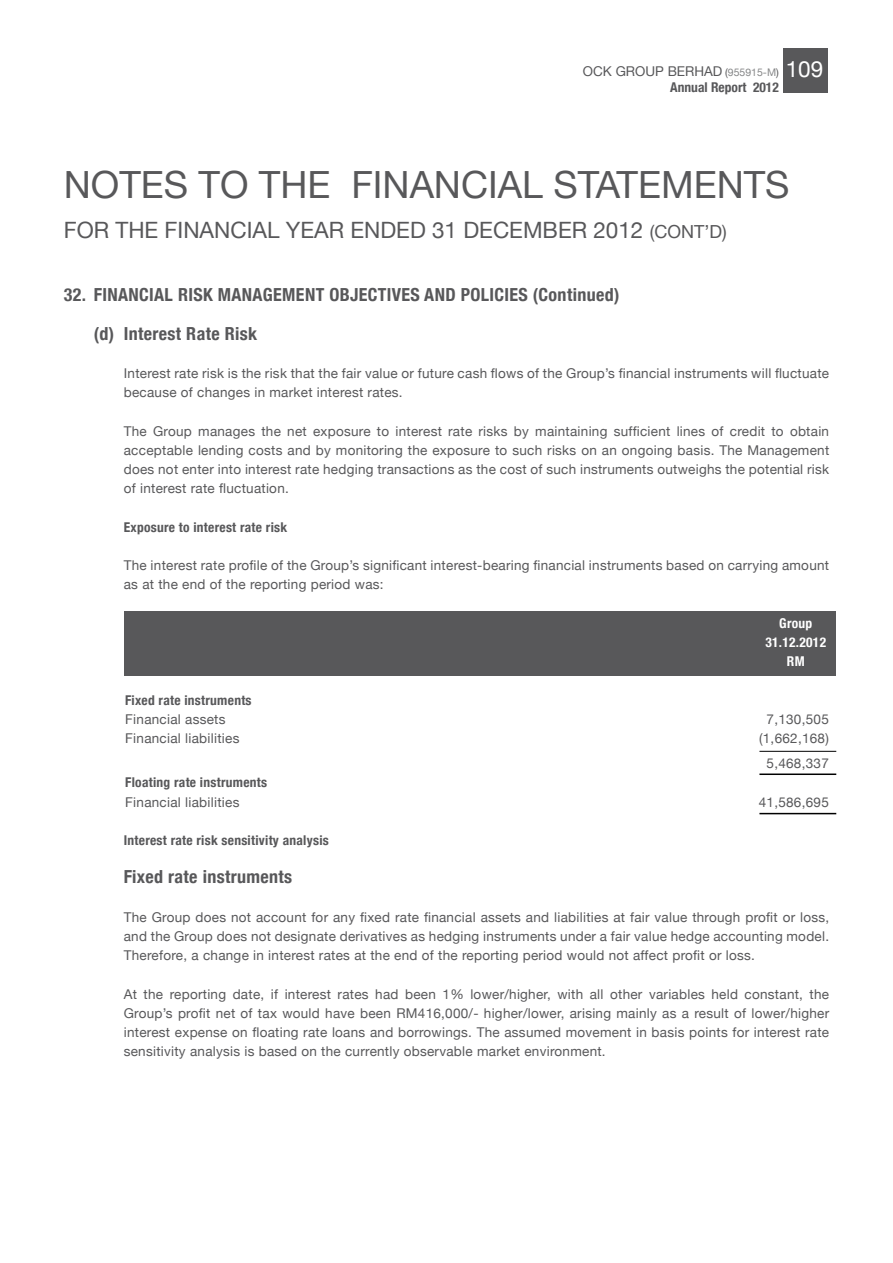
<style>
.page{position:relative;width:893px;height:1263px;background:#fff}
.page>*{position:absolute;margin:0;border:0;box-sizing:border-box;transform-origin:0 0}
.t1{font:37.5px "Helvetica Neue";color:#58585a}
.t2{font:22.5px "Helvetica Neue";color:#58585a}
.t3{font:700 condensed 18px/38.4px "Helvetica Neue";letter-spacing:.02em;color:#58585a}
.t4{font:18px "Helvetica Neue";color:#58585a}
.t5{font:13.5px/19.2px "Helvetica Neue";letter-spacing:.02em;color:#58585a;text-align:justify}
.t6{font:700 condensed 13.5px "Helvetica Neue";letter-spacing:.02em;color:#58585a}
.t7{font:700 condensed 13.5px/16.2px "Helvetica Neue";color:#58585a}
.t8{font:700 condensed 13.5px/19.2px "Helvetica Neue";letter-spacing:.02em;color:#fff;text-align:center}
.s1{font-weight:400;font-stretch:normal}
.s2{font-weight:400;font-stretch:normal;font-size:10.5px}
.s3{font-weight:400;font-stretch:normal;font-size:10.5px;color:#878889}
.s4{font-weight:400;font-stretch:normal;font-size:22.5px;color:#fff}
.s5{font-size:18px}
</style>
<div class="page">
<div style="left:124px;top:611px;width:712px;height:65px;background:#58585a"></div>
<hr style="left:759px;top:813px;width:77px;height:1px;background:#000">
<hr style="left:759px;top:773px;width:77px;height:2px;background:#000">
<hr style="left:759px;top:751px;width:77px;height:1px;background:#000">
<div style="left:783px;top:48px;width:45px;height:45px;background:#58585a"></div>
<p class="t7" style="left:670px;top:62px;width:154px;text-indent:-87px"><span class="s1">OCK GROUP BERHAD</span> <span class="s2">(</span><span class="s3">955915-M</span><span class="s2">)</span> <span class="s4">109<br></span>Annual Report 2012</p>
<h1 class="t1" style="left:64px;top:162px;width:727px">NOTES TO THE FINANCIAL STATEMENTS</h1>
<h2 class="t2" style="left:64px;top:217px;width:604px">FOR THE FINANCIAL YEAR ENDED 31 DECEMBER 2012 <span class="s5">(cont</span></h2>
<h3 class="t4" style="left:704px;top:221px;width:24px">’d)</h3>
<h3 class="t3" style="left:94px;top:275px;width:527px;text-indent:-30px">32. FINANCIAL RISK MANAGEMENT OBJECTIVES AND POLICIES (Continued) (d) Interest Rate Risk</h3>
<p class="t5" style="left:124px;top:364px;width:707px">Interest rate risk is the risk that the fair value or future cash flows of the Group’s financial instruments will fluctuate because of changes in market interest rates.</p>
<p class="t5" style="left:124px;top:421px;width:707px">The Group manages the net exposure to interest rate risks by maintaining sufficient lines of credit to obtain acceptable lending costs and by monitoring the exposure to such risks on an ongoing basis. The Management does not enter into interest rate hedging transactions as the cost of such instruments outweighs the potential risk of interest rate fluctuation.</p>
<p class="t6" style="left:124px;top:519px;width:165px">Exposure to interest rate risk</p>
<p class="t5" style="left:124px;top:556px;width:707px">The interest rate profile of the Group’s significant interest-bearing financial instruments based on carrying amount as at the end of the reporting period was:</p>
<p class="t8" style="left:765px;top:613px;width:62px">Group<br>31.12.2012<br>RM</p>
<p class="t6" style="left:125px;top:692px;width:128px">Fixed rate instruments</p>
<p class="t5" style="left:125px;top:709px;width:102px">Financial assets</p>
<p class="t5" style="left:767px;top:709px;width:64px">7,130,505</p>
<p class="t5" style="left:125px;top:728px;width:116px">Financial liabilities</p>
<p class="t5" style="left:759px;top:725px;width:71px;line-height:25.2px;text-align:center">(1,662,168)<br>5,468,337</p>
<p class="t6" style="left:125px;top:774px;width:143px">Floating rate instruments</p>
<p class="t5" style="left:125px;top:792px;width:116px">Financial liabilities</p>
<p class="t5" style="left:759px;top:792px;width:71px">41,586,695</p>
<p class="t6" style="left:124px;top:832px;width:207px">Interest rate risk sensitivity analysis</p>
<h3 class="t3" style="left:124px;top:857px;width:170px">Fixed rate instruments</h3>
<p class="t5" style="left:124px;top:907px;width:707px">The Group does not account for any fixed rate financial assets and liabilities at fair value through profit or loss, and the Group does not designate derivatives as hedging instruments under a fair value hedge accounting model.<br>Therefore, a change in interest rates at the end of the reporting period would not affect profit or loss.</p>
<p class="t5" style="left:124px;top:984px;width:707px">At the reporting date, if interest rates had been 1% lower/higher, with all other variables held constant, the Group’s profit net of tax would have been RM416,000/- higher/lower, arising mainly as a result of lower/higher interest expense on floating rate loans and borrowings. The assumed movement in basis points for interest rate sensitivity analysis is based on the currently observable market environment.</p>
</div>
